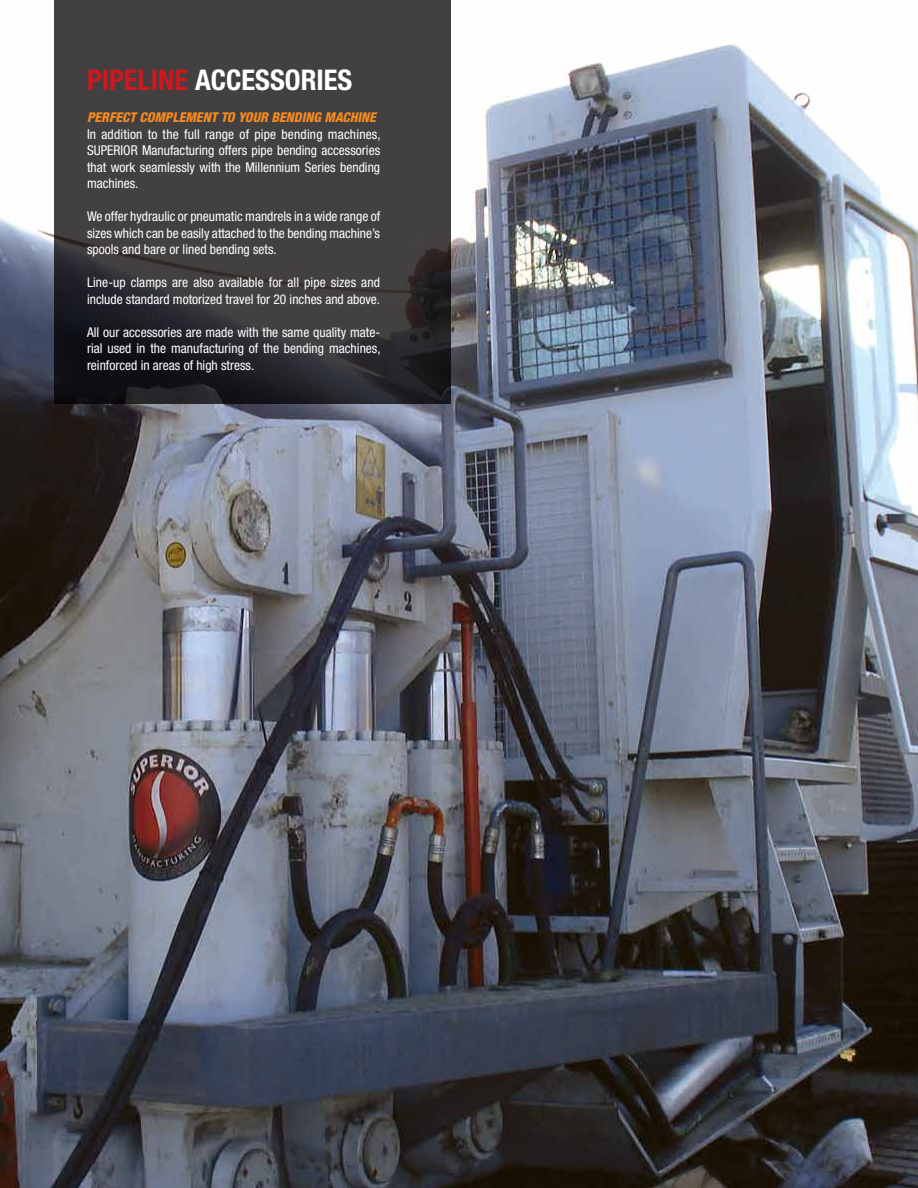
<style>
.page{position:relative;width:918px;height:1188px;background:#fff}
.page>*{position:absolute;margin:0;border:0;box-sizing:border-box;transform-origin:0 0}
.t1{font:700 condensed 28.5px "Helvetica Neue";color:#fff}
.t2{font:condensed 13.5px/16.5px "Helvetica Neue";color:#fff;text-align:justify}
.t3{font:italic 800 condensed 13.5px "Helvetica Neue";color:#f68b1f}
.s1{color:#ce171e}
</style>
<div class="page">
<img style="left:0;top:44px;width:918px;height:1144px">
<svg style="left:54px;top:0;width:397px;height:404px;background:#3a3739"></svg>
<h1 class="t1" style="left:87px;top:62px;width:267px"><span class="s1">PIPELINE</span> ACCESSORIES</h1>
<p class="t3" style="left:87px;top:109px;width:291px">PERFECT COMPLEMENT TO YOUR BENDING MACHINE</p>
<p class="t2" style="left:87px;top:126px;width:295px">In addition to the full range of pipe bending machines, SUPERIOR Manufacturing offers pipe bending accessories that work seamlessly with the Millennium Series bending machines.</p>
<p class="t2" style="left:87px;top:208px;width:295px">We offer hydraulic or pneumatic mandrels in a wide range of sizes which can be easily attached to the bending machine’s spools and bare or lined bending sets.</p>
<p class="t2" style="left:87px;top:274px;width:295px">Line-up clamps are also available for all pipe sizes and include standard motorized travel for 20 inches and above.</p>
<p class="t2" style="left:87px;top:324px;width:295px">All our accessories are made with the same quality mate&shy;rial used in the manufacturing of the bending machines, reinforced in areas of high stress.</p>
</div>
